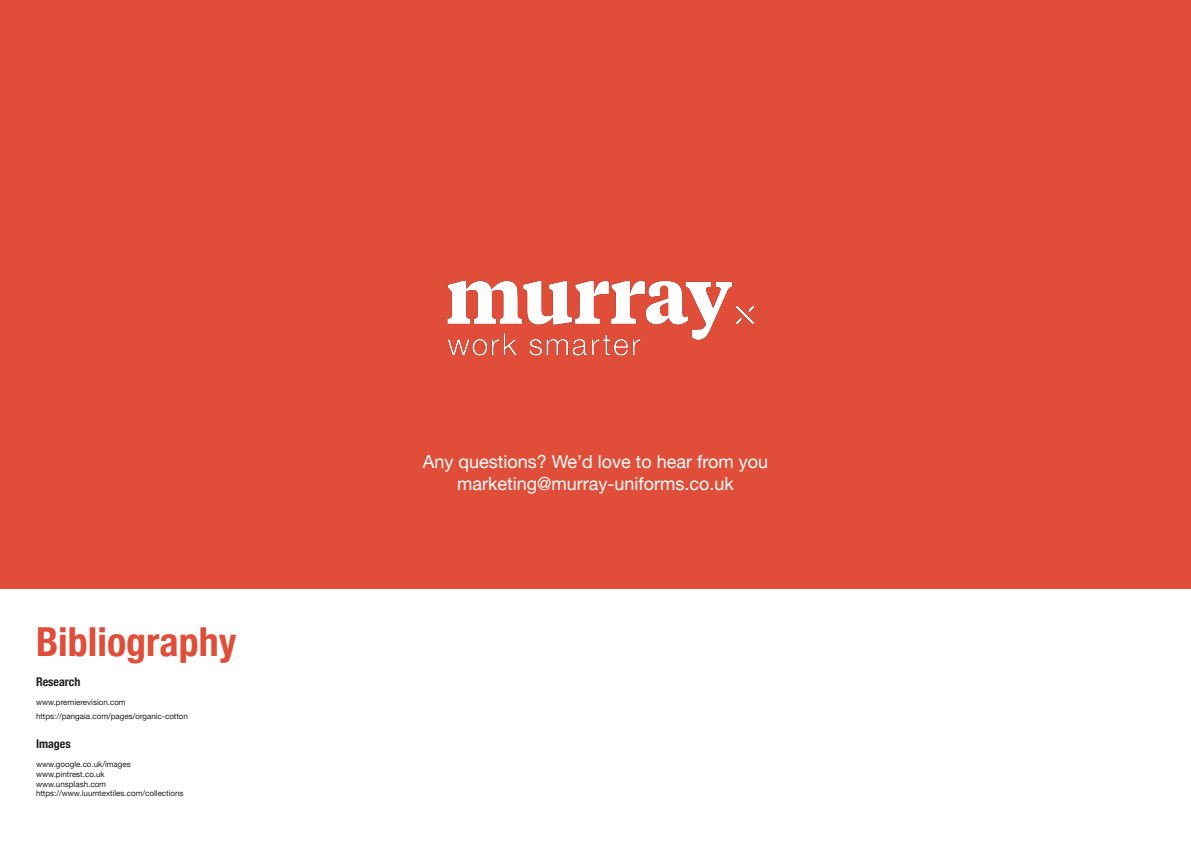
<style>
.page{position:relative;width:1191px;height:842px;background:#fff}
.page>*{position:absolute;margin:0;border:0;box-sizing:border-box;transform-origin:0 0}
.t1{font:700 condensed 40px "Helvetica Neue";color:#e04e39}
.t2{font:18px/21.6px "Helvetica Neue";color:#fff;text-align:center}
.t3{font:700 condensed 12px "Helvetica Neue";color:#231f20}
.t4{font:8px/9.6px "Helvetica Neue";color:#231f20}
</style>
<div class="page">
<div style="left:0;top:0;width:1191px;height:588px;background:#e04e39"></div>
<img style="left:447px;top:280px;width:307px;height:76px">
<h1 class="t1" style="left:36px;top:608px;width:202px">Bibliography</h1>
<h3 class="t3" style="left:36px;top:671px;width:46px">Research</h3>
<p class="t4" style="left:36px;top:695px;width:153px;line-height:14.4px">www.premierevision.com https://pangaia.com/pages/organic-cotton</p>
<h3 class="t3" style="left:36px;top:734px;width:36px">Images</h3>
<p class="t4" style="left:36px;top:760px;width:149px">www.google.co.uk/images www.pintrest.co.uk<br>www.unsplash.com https://www.luumtextiles.com/collections</p>
<h2 class="t2" style="left:423px;top:452px;width:347px">Any questions? We’d love to hear from you marketing@murray-uniforms.co.uk</h2>
</div>
